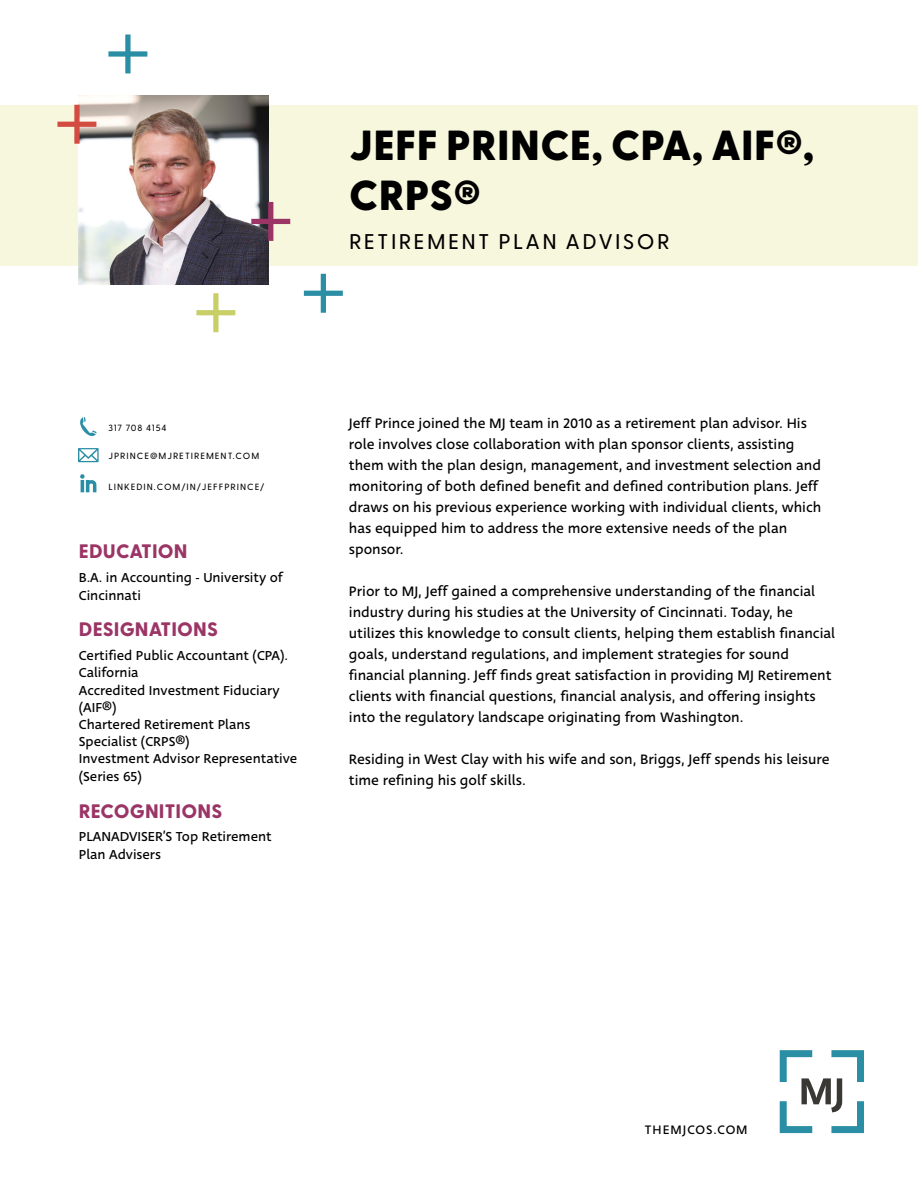
<style>
.page{position:relative;width:918px;height:1188px;background:#fff}
.page>*{position:absolute;margin:0;border:0;box-sizing:border-box;transform-origin:0 0}
.t1{font:800 42px/50.4px "Greycliff CF";letter-spacing:.01em;color:#000}
.t2{font:500 21.3px "Greycliff CF";letter-spacing:.11em;color:#000}
.t3{font:800 19.5px "Greycliff CF";letter-spacing:.01em;color:#9a3566}
.t4{font:15px/21px "Deva Ideal";color:#000}
.t5{font:14.25px/17.2px "Deva Ideal";color:#000}
.t6{font:13.5px "Deva Ideal";letter-spacing:.075em;color:#000}
.t7{font:500 9px "Greycliff CF";letter-spacing:.11em;color:#000}
</style>
<div class="page">
<div style="left:0;top:105px;width:918px;height:161px;background:#f7f7de"></div>
<img style="left:79px;top:96px;width:189px;height:189px">
<svg style="left:780px;top:1050px;width:84px;height:83px"></svg>
<svg style="left:304px;top:274px;width:39px;height:39px"></svg>
<svg style="left:108px;top:35px;width:39px;height:38px"></svg>
<svg style="left:57px;top:105px;width:39px;height:39px"></svg>
<svg style="left:196px;top:293px;width:39px;height:39px"></svg>
<svg style="left:80px;top:417px;width:17px;height:19px"></svg>
<svg style="left:78px;top:448px;width:21px;height:14px"></svg>
<svg style="left:80px;top:474px;width:16px;height:18px"></svg>
<svg style="left:251px;top:202px;width:39px;height:39px"></svg>
<h1 class="t1" style="left:349px;top:118px;width:467px">JEFF PRINCE, CPA, AIF®,<br>CRPS®</h1>
<h2 class="t2" style="left:349px;top:226px;width:322px">RETIREMENT PLAN ADVISOR</h2>
<p class="t7" style="left:108px;top:421px;width:60px">317 708 4154</p>
<p class="t7" style="left:108px;top:449px;width:152px">JPRINCE@MJRETIREMENT.COM</p>
<p class="t7" style="left:108px;top:481px;width:157px">LINKEDIN.COM/IN/JEFFPRINCE/</p>
<h3 class="t3" style="left:79px;top:536px;width:110px">EDUCATION</h3>
<p class="t5" style="left:79px;top:569px;width:206px;line-height:18px">B.A. in Accounting - University of<br>Cincinnati</p>
<h3 class="t3" style="left:79px;top:615px;width:141px">DESIGNATIONS</h3>
<p class="t5" style="left:79px;top:647px;width:220px">Certified Public Accountant (CPA).<br>California<br>Accredited Investment Fiduciary (AIF®)<br>Chartered Retirement Plans<br>Specialist (CRPS®)<br>Investment Advisor Representative (Series 65)</p>
<h3 class="t3" style="left:79px;top:796px;width:145px">RECOGNITIONS</h3>
<p class="t5" style="left:79px;top:828px;width:194px;line-height:18px">PLANADVISER’S Top Retirement<br>Plan Advisers</p>
<p class="t4" style="left:349px;top:413px;width:474px">Jeff Prince joined the MJ team in 2010 as a retirement plan advisor. His role involves close collaboration with plan sponsor clients, assisting them with the plan design, management, and investment selection and monitoring of both defined benefit and defined contribution plans. Jeff draws on his previous experience working with individual clients, which has equipped him to address the more extensive needs of the plan sponsor.</p>
<p class="t4" style="left:349px;top:581px;width:488px">Prior to MJ, Jeff gained a comprehensive understanding of the financial industry during his studies at the University of Cincinnati. Today, he utilizes this knowledge to consult clients, helping them establish financial goals, understand regulations, and implement strategies for sound financial planning. Jeff finds great satisfaction in providing MJ Retirement clients with financial questions, financial analysis, and offering insights into the regulatory landscape originating from Washington.</p>
<p class="t4" style="left:349px;top:749px;width:482px">Residing in West Clay with his wife and son, Briggs, Jeff spends his leisure time refining his golf skills.</p>
<p class="t6" style="left:645px;top:1121px;width:104px">THEMJCOS.COM</p>
</div>
